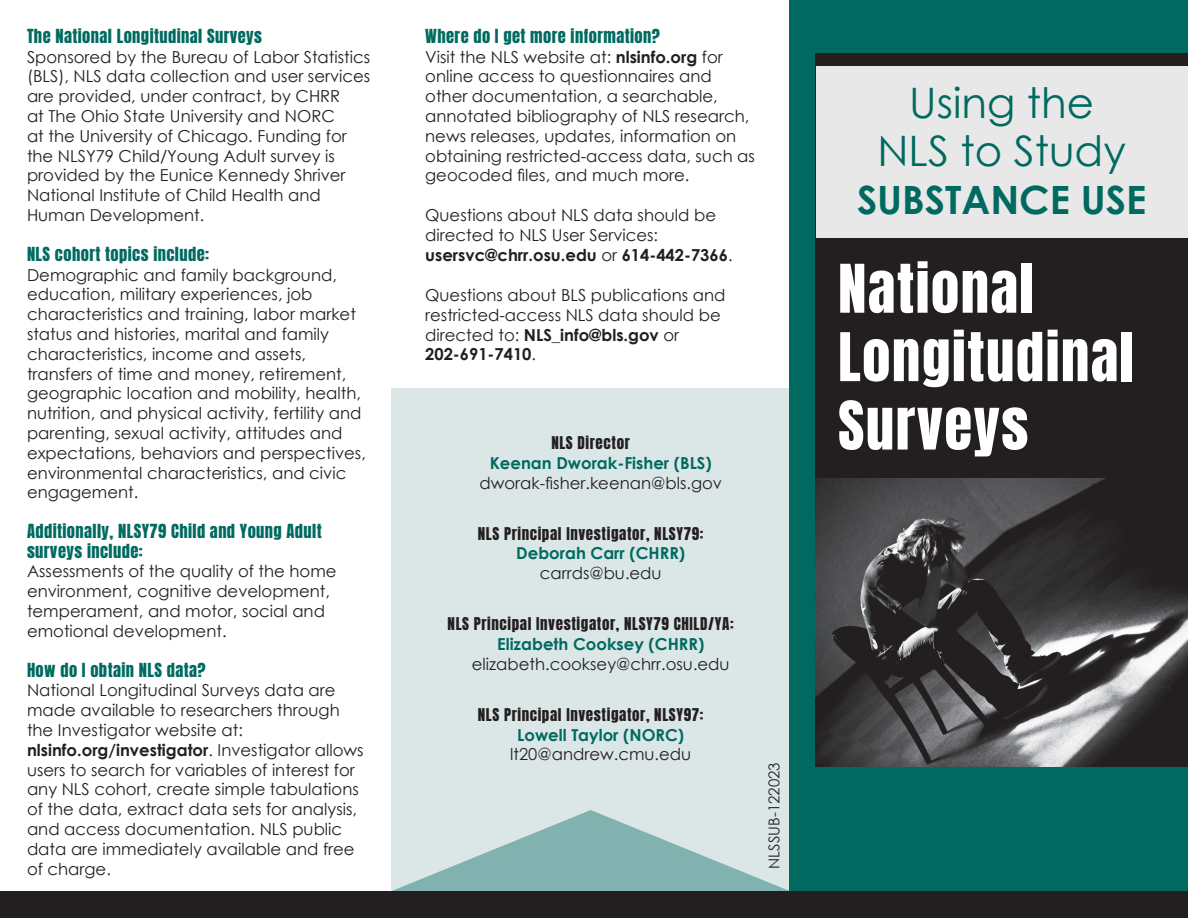
<style>
.page{position:relative;width:1188px;height:918px;background:#fff}
.page>*{position:absolute;margin:0;border:0;box-sizing:border-box;transform-origin:0 0}
.t1{font:57px/68.4px "Anton";letter-spacing:.025em;color:#fff}
.t2{font:42px/48px "Century Gothic";color:#006a60;text-align:center}
.t3{font:700 39px "Century Gothic";color:#006a60}
.UL_without_Bullets{font:16.5px/19.8px "Century Gothic";color:#231f20}
.t4{font:16.5px/19.5px "Anton";letter-spacing:.025em;color:#006a60}
.UL_without_Bullets-2{font:700 16.5px "Century Gothic";color:#006a60}
.t5{font:15px "Anton";letter-spacing:.04em;color:#231f20}
.t6{font:15px "Century Gothic";color:#231f20}
.s1{font-weight:700}
</style>
<div class="page">
<div style="left:392px;top:389px;width:398px;height:502px;background:#dbe7e7"></div>
<svg style="left:392px;top:810px;width:398px;height:81px"></svg>
<div style="left:790px;top:0;width:398px;height:891px;background:#006a60"></div>
<div style="left:0;top:891px;width:1188px;height:27px;background:#231f20"></div>
<div style="left:816px;top:53px;width:372px;height:425px;background:#231f20"></div>
<div style="left:816px;top:66px;width:372px;height:172px;background:#e8e8e8"></div>
<img style="left:816px;top:478px;width:372px;height:288px">
<h2 class="t4" style="left:27px;top:27px;width:237px">The National Longitudinal Surveys</h2>
<p class="UL_without_Bullets" style="left:27px;top:46px;width:345px">Sponsored by the Bureau of Labor Statistics (BLS), NLS data collection and user services are provided, under contract, by CHRR<br>at The Ohio State University and NORC<br>at the University of Chicago. Funding for the NLSY79 Child/Young Adult survey is provided by the Eunice Kennedy Shriver National Institute of Child Health and Human Development.</p>
<h2 class="t4" style="left:27px;top:245px;width:184px">NLS cohort topics include:</h2>
<p class="UL_without_Bullets" style="left:27px;top:264px;width:340px">Demographic and family background, education, military experiences, job characteristics and training, labor market status and histories, marital and family characteristics, income and assets, transfers of time and money, retirement, geographic location and mobility, health, nutrition, and physical activity, fertility and parenting, sexual activity, attitudes and expectations, behaviors and perspectives, environmental characteristics, and civic engagement.</p>
<h2 class="t4" style="left:27px;top:523px;width:296px">Additionally, NLSY79 Child and Young Adult surveys include:</h2>
<p class="UL_without_Bullets" style="left:27px;top:561px;width:311px">Assessments of the quality of the home environment, cognitive development, temperament, and motor, social and emotional development.</p>
<h2 class="t4" style="left:27px;top:661px;width:180px">How do I obtain NLS data?</h2>
<p class="UL_without_Bullets" style="left:27px;top:680px;width:338px">National Longitudinal Surveys data are made available to researchers through the Investigator website at: <span class="s1">nlsinfo.org/investigator</span>. Investigator allows users to search for variables of interest for any NLS cohort, create simple tabulations of the data, extract data sets for analysis, and access documentation. NLS public data are immediately available and free of charge.</p>
<h2 class="t4" style="left:425px;top:27px;width:236px">Where do I get more information?</h2>
<p class="UL_without_Bullets" style="left:425px;top:46px;width:331px">Visit the NLS website at: <span class="s1">nlsinfo.org</span> for online access to questionnaires and other documentation, a searchable, annotated bibliography of NLS research, news releases, updates, information on obtaining restricted-access data, such as geocoded files, and much more.</p>
<p class="UL_without_Bullets" style="left:425px;top:205px;width:309px">Questions about NLS data should be directed to NLS User Services: <span class="s1">usersvc@chrr.osu.edu</span> or <span class="s1">614-442-7366</span>.</p>
<p class="UL_without_Bullets" style="left:425px;top:285px;width:302px">Questions about BLS publications and restricted-access NLS data should be directed to: <span class="s1">NLS_info@bls.gov</span> or<br><span class="s1">202-691-7410</span>.</p>
<h3 class="t5" style="left:551px;top:435px;width:80px">NLS Director</h3>
<p class="UL_without_Bullets-2" style="left:490px;top:450px;width:224px">Keenan Dworak-Fisher (BLS)</p>
<p class="UL_without_Bullets" style="left:479px;top:473px;width:244px">dworak-fisher.keenan@bls.gov</p>
<h3 class="t5" style="left:478px;top:526px;width:227px">NLS Principal Investigator, NLSY79:</h3>
<p class="UL_without_Bullets-2" style="left:516px;top:541px;width:170px">Deborah Carr (CHRR)</p>
<p class="UL_without_Bullets" style="left:540px;top:563px;width:123px">carrds@bu.edu</p>
<h3 class="t5" style="left:448px;top:616px;width:288px">NLS Principal Investigator, NLSY79 CHILD/YA:</h3>
<p class="UL_without_Bullets-2" style="left:497px;top:632px;width:209px">Elizabeth Cooksey (CHRR)</p>
<p class="UL_without_Bullets" style="left:472px;top:654px;width:259px">elizabeth.cooksey@chrr.osu.edu</p>
<h3 class="t5" style="left:478px;top:707px;width:227px">NLS Principal Investigator, NLSY97:</h3>
<p class="UL_without_Bullets-2" style="left:517px;top:722px;width:168px">Lowell Taylor (NORC)</p>
<p class="UL_without_Bullets" style="left:510px;top:744px;width:182px">lt20@andrew.cmu.edu</p>
<p class="t6" style="left:763px;top:869px;width:108px;rotate:-90deg">NLSSUB-122023</p>
<h1 class="t2" style="left:878px;top:78px;width:250px">Using the<br>NLS to Study</h1>
<h1 class="t3" style="left:857px;top:170px;width:291px">SUBSTANCE USE</h1>
<p class="t1" style="left:838px;top:259px;width:297px">National<br>Longitudinal<br>Surveys</p>
</div>
